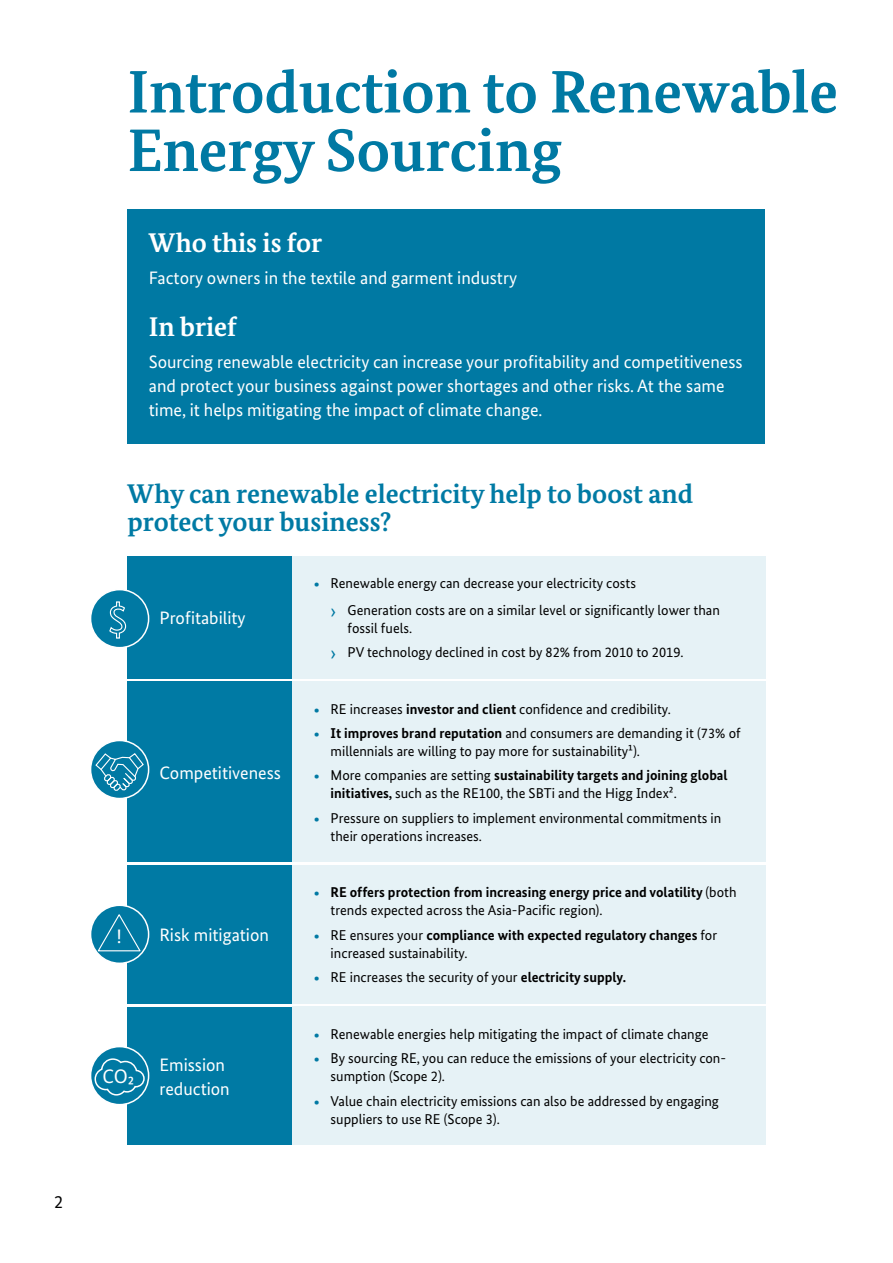
<style>
.page{position:relative;width:893px;height:1263px;background:#fff}
.page>*{position:absolute;margin:0;border:0;box-sizing:border-box;transform-origin:0 0}
.t1{font:700 60px/58.5px "Bundes Serif";color:#0079a3}
.t2{font:700 27px/28.5px "Bundes Serif";color:#007aa4}
.t3{font:700 27px "Bundes Serif";color:#fff}
.t4{font:19.5px "Bundes Sans";color:#fff}
.t5{font:18px/24px "Bundes Sans";color:#fff}
.t6{font:18px "Bundes Sans";color:#000}
.t7{font:14.25px/18px "Bundes Sans";color:#000}
.t8{font:700 14.25px/18px "Bundes Sans";color:#000}
.s1{font-size:19.5px;color:#0079a3}
.s2{font-weight:700}
.s3{font-weight:400;font-size:19.5px;color:#0079a3}
.s4{font-weight:400}
</style>
<div class="page">
<div style="left:292px;top:556px;width:473px;height:122px;background:#e6f2f6"></div>
<div style="left:292px;top:681px;width:473px;height:181px;background:#e6f2f6"></div>
<div style="left:292px;top:865px;width:473px;height:138px;background:#e6f2f6"></div>
<div style="left:292px;top:1007px;width:473px;height:138px;background:#e6f2f6"></div>
<div style="left:128px;top:556px;width:164px;height:122px;background:#007aa4"></div>
<div style="left:128px;top:681px;width:164px;height:181px;background:#007aa4"></div>
<div style="left:128px;top:865px;width:164px;height:138px;background:#007aa4"></div>
<div style="left:128px;top:1007px;width:164px;height:137px;background:#007aa4"></div>
<div style="left:91px;top:590px;width:58px;height:58px;background:#0079a3;border-radius:50%"></div>
<svg style="left:109px;top:601px;width:18px;height:38px"></svg>
<div style="left:90px;top:589px;width:59px;height:59px;border:2px solid #fff;border-radius:50%"></div>
<div style="left:91px;top:905px;width:58px;height:58px;background:#0079a3;border-radius:50%"></div>
<svg style="left:96px;top:913px;width:46px;height:39px"></svg>
<div style="left:90px;top:904px;width:59px;height:60px;border:2px solid #fff;border-radius:50%"></div>
<svg style="left:91px;top:1046px;width:58px;height:59px"></svg>
<svg style="left:94px;top:1058px;width:51px;height:38px"></svg>
<div style="left:90px;top:1046px;width:59px;height:59px;border:2px solid #fff;border-radius:50%"></div>
<svg style="left:91px;top:740px;width:58px;height:58px"></svg>
<svg style="left:95px;top:752px;width:50px;height:40px"></svg>
<div style="left:90px;top:740px;width:59px;height:59px;border:2px solid #fff;border-radius:50%"></div>
<div style="left:128px;top:210px;width:637px;height:234px;background:#0079a3"></div>
<p class="t6" style="left:54px;top:1191px;width:10px">2</p>
<h1 class="t1" style="left:128px;top:62px;width:712px">Introduction to Renewable<br>Energy Sourcing</h1>
<h2 class="t3" style="left:149px;top:226px;width:175px">Who this is for</h2>
<p class="t5" style="left:149px;top:266px;width:370px">Factory owners in the textile and garment industry</p>
<h2 class="t3" style="left:149px;top:310px;width:89px">In brief</h2>
<p class="t5" style="left:149px;top:350px;width:595px">Sourcing renewable electricity can increase your profitability and competitiveness and protect your business against power shortages and other risks. At the same time, it helps mitigating the impact of climate change.</p>
<h2 class="t2" style="left:128px;top:479px;width:567px">Why can renewable electricity help to boost and protect your business?</h2>
<p class="t5" style="left:159px;top:606px;width:88px">Profitability</p>
<p class="t5" style="left:159px;top:760px;width:123px">Competitiveness</p>
<h3 class="t4" style="left:117px;top:924px;width:6px">!</h3>
<p class="t5" style="left:159px;top:923px;width:111px">Risk mitigation</p>
<h3 class="t4" style="left:103px;top:1064px;width:27px">CO</h3>
<h3 class="t4" style="left:128px;top:1073px;width:8px">²</h3>
<p class="t5" style="left:159px;top:1052px;width:72px">Emission reduction</p>
<p class="t7" style="left:331px;top:570px;width:391px;line-height:26.5px;text-indent:-17px"><span class="s1">•</span> Renewable energy can decrease your electricity costs<br><span class="s1">›</span> Generation costs are on a similar level or significantly lower than</p>
<p class="t7" style="left:331px;top:616px;width:354px;line-height:24.5px;text-indent:17px">fossil fuels.<br><span class="s1">›</span> PV technology declined in cost by 82% from 2010 to 2019.</p>
<p class="t7" style="left:314px;top:699px;width:359px"><span class="s1">•</span> RE increases <span class="s2">investor and client</span> confidence and credibility.</p>
<p class="t7" style="left:331px;top:724px;width:412px;text-indent:-17px"><span class="s1">•</span> <span class="s2">It improves brand reputation</span> and consumers are demanding it (73% of millennials are willing to pay more for sustainability¹).</p>
<p class="t7" style="left:331px;top:766px;width:399px;text-indent:-17px"><span class="s1">•</span> More companies are setting <span class="s2">sustainability targets and joining global initiatives,</span> such as the RE100, the SBTi and the Higg Index².</p>
<p class="t7" style="left:331px;top:809px;width:392px;text-indent:-17px"><span class="s1">•</span> Pressure on suppliers to implement environmental commitments in their operations increases.</p>
<p class="t8" style="left:331px;top:883px;width:407px;text-indent:-17px"><span class="s3">•</span> RE offers protection from increasing energy price and volatility <span class="s4">(both trends expected across the Asia-Pacific region).</span></p>
<p class="t7" style="left:331px;top:926px;width:388px;text-indent:-17px"><span class="s1">•</span> RE ensures your <span class="s2">compliance with expected regulatory changes</span> for increased sustainability.</p>
<p class="t7" style="left:314px;top:968px;width:314px"><span class="s1">•</span> RE increases the security of your <span class="s2">electricity supply.</span></p>
<p class="t7" style="left:314px;top:1025px;width:397px"><span class="s1">•</span> Renewable energies help mitigating the impact of climate change</p>
<p class="t7" style="left:331px;top:1049px;width:397px;text-indent:-17px"><span class="s1">•</span> By sourcing RE, you can reduce the emissions of your electricity con&shy;sumption (Scope 2).</p>
<p class="t7" style="left:331px;top:1092px;width:390px;text-indent:-17px"><span class="s1">•</span> Value chain electricity emissions can also be addressed by engaging suppliers to use RE (Scope 3).</p>
</div>
